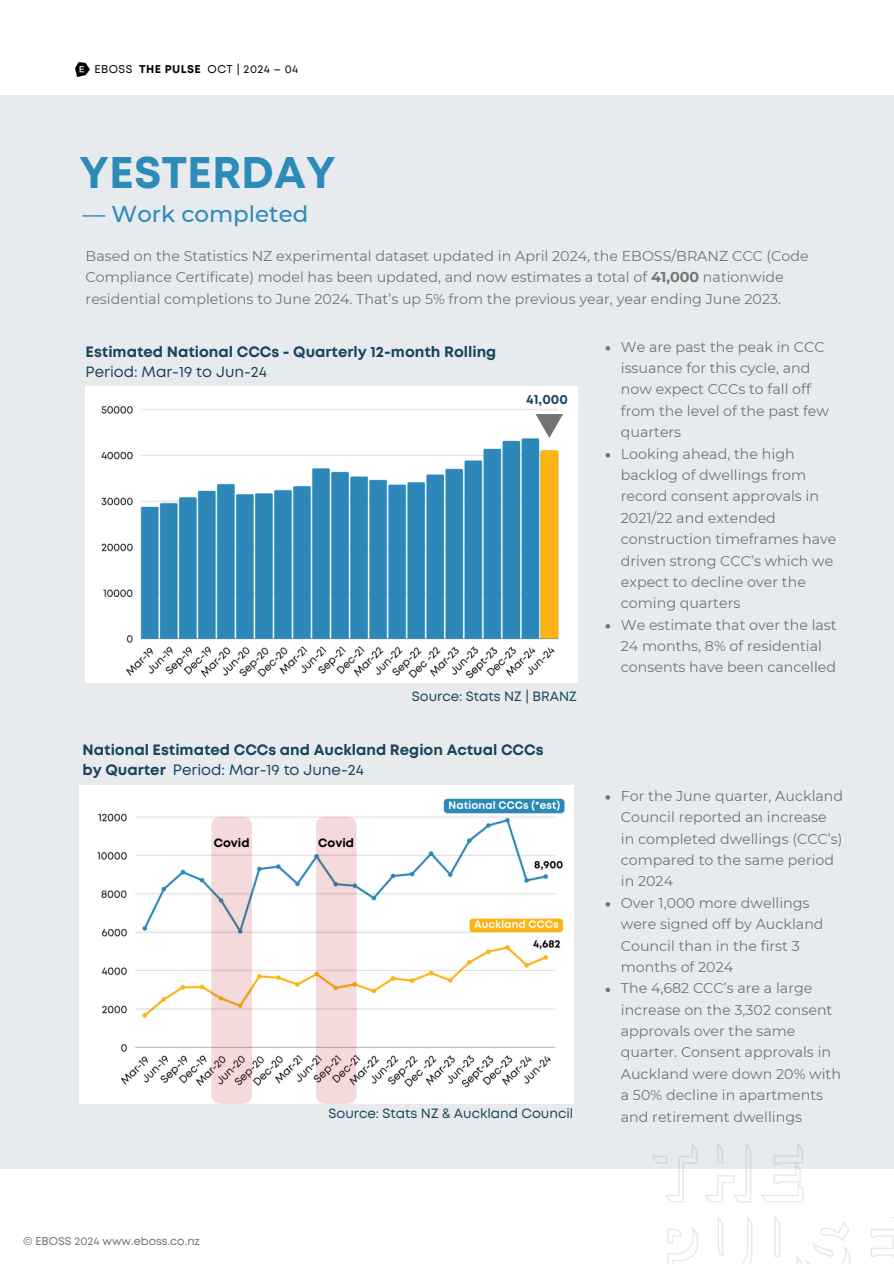
<style>
.page{position:relative;width:894px;height:1264px;background:#fff}
.page>*{position:absolute;margin:0;border:0;box-sizing:border-box;transform-origin:0 0}
.t1{font:700 44.25px "Mont";color:#2d8bba}
.t2{font:500 22.8px "Montserrat";color:#2d8bba}
.t3{font:700 15px/20.2px "Mont";color:#1a455c}
.t4{font:14.25px/21.3px "Montserrat";color:#737373}
.t5{font:13.35px "Mont";color:#1a455c}
.t6{font:700 13.35px "Mont";color:#1a455c}
.t7{font:700 12px "Mont";color:#000}
.t8{font:11.25px "Mont";color:#737373}
.t9{font:11.25px "Mont";letter-spacing:.04em;color:#000}
.s1{font-weight:700}
.s2{font-weight:400}
</style>
<div class="page">
<svg style="left:76px;top:63px;width:13px;height:13px"></svg>
<div style="left:0;top:95px;width:893px;height:1073px;background:#e8ebed"></div>
<img style="left:652px;top:1143px;width:241px;height:120px">
<img style="left:86px;top:387px;width:491px;height:296px">
<svg style="left:535px;top:414px;width:28px;height:24px"></svg>
<div style="left:540px;top:450px;width:18px;height:188px;background:#fdb515;border-radius:2px"></div>
<svg style="left:605px;top:346px;width:5px;height:4px"></svg>
<svg style="left:605px;top:453px;width:5px;height:4px"></svg>
<svg style="left:605px;top:624px;width:5px;height:4px"></svg>
<svg style="left:605px;top:795px;width:5px;height:4px"></svg>
<svg style="left:605px;top:902px;width:5px;height:4px"></svg>
<svg style="left:605px;top:987px;width:5px;height:5px"></svg>
<img style="left:79px;top:785px;width:494px;height:318px">
<svg style="left:316px;top:816px;width:40px;height:287px;background:#edd3d3"></svg>
<svg style="left:211px;top:816px;width:41px;height:287px;background:#ecd4d3"></svg>
<p class="t9" style="left:94px;top:64px;width:205px">EBOSS <span class="s1">THE PULSE</span> OCT | 2024 – 04</p>
<p class="t1" style="left:79px;top:156px;width:258px">YESTERDAY</p>
<h3 class="t2" style="left:83px;top:200px;width:227px">–– Work completed</h3>
<p class="t4" style="left:86px;top:245px;width:724px">Based on the Statistics NZ experimental dataset updated in April 2024, the EBOSS/BRANZ CCC (Code<br>Compliance Certificate) model has been updated, and now estimates a total of <span class="s1">41,000</span> nationwide residential completions to June 2024. That’s up 5% from the previous year, year ending June 2023.</p>
<p class="t4" style="left:620px;top:336px;width:210px">We are past the peak in CCC issuance for this cycle, and now expect CCCs to fall off from the level of the past few quarters</p>
<p class="t4" style="left:620px;top:443px;width:217px">Looking ahead, the high backlog of dwellings from record consent approvals in<br>2021/22 and extended construction timeframes have driven strong CCC’s which we expect to decline over the coming quarters</p>
<p class="t4" style="left:620px;top:614px;width:217px">We estimate that over the last<br>24 months, 8% of residential consents have been cancelled</p>
<p class="t3" style="left:86px;top:343px;width:412px">Estimated National CCCs - Quarterly 12-month Rolling<br><span class="s2">Period: Mar-19 to Jun-24</span></p>
<h2 class="t6" style="left:526px;top:394px;width:43px">41,000</h2>
<h3 class="t5" style="left:411px;top:691px;width:166px">Source: Stats NZ | BRANZ</h3>
<p class="t3" style="left:83px;top:740px;width:462px">National Estimated CCCs and Auckland Region Actual CCCs by Quarter <span class="s2">Period: Mar-19 to June-24</span></p>
<p class="t7" style="left:214px;top:838px;width:37px">Covid</p>
<p class="t7" style="left:318px;top:838px;width:37px">Covid</p>
<p class="t4" style="left:620px;top:785px;width:224px">For the June quarter, Auckland<br>Council reported an increase in completed dwellings (CCC’s) compared to the same period in 2024</p>
<p class="t4" style="left:620px;top:892px;width:204px">Over 1,000 more dwellings were signed off by Auckland<br>Council than in the first 3 months of 2024</p>
<p class="t4" style="left:620px;top:977px;width:222px">The 4,682 CCC’s are a large increase on the 3,302 consent approvals over the same quarter. Consent approvals in<br>Auckland were down 20% with a 50% decline in apartments</p>
<p class="t8" style="left:23px;top:1236px;width:178px">© EBOSS 2024 www.eboss.co.nz</p>
<p class="t5" style="left:328px;top:1108px;width:246px">Source: Stats NZ &amp; Auckland Council</p>
<p class="t4" style="left:620px;top:1105px;width:183px">and retirement dwellings</p>
</div>
